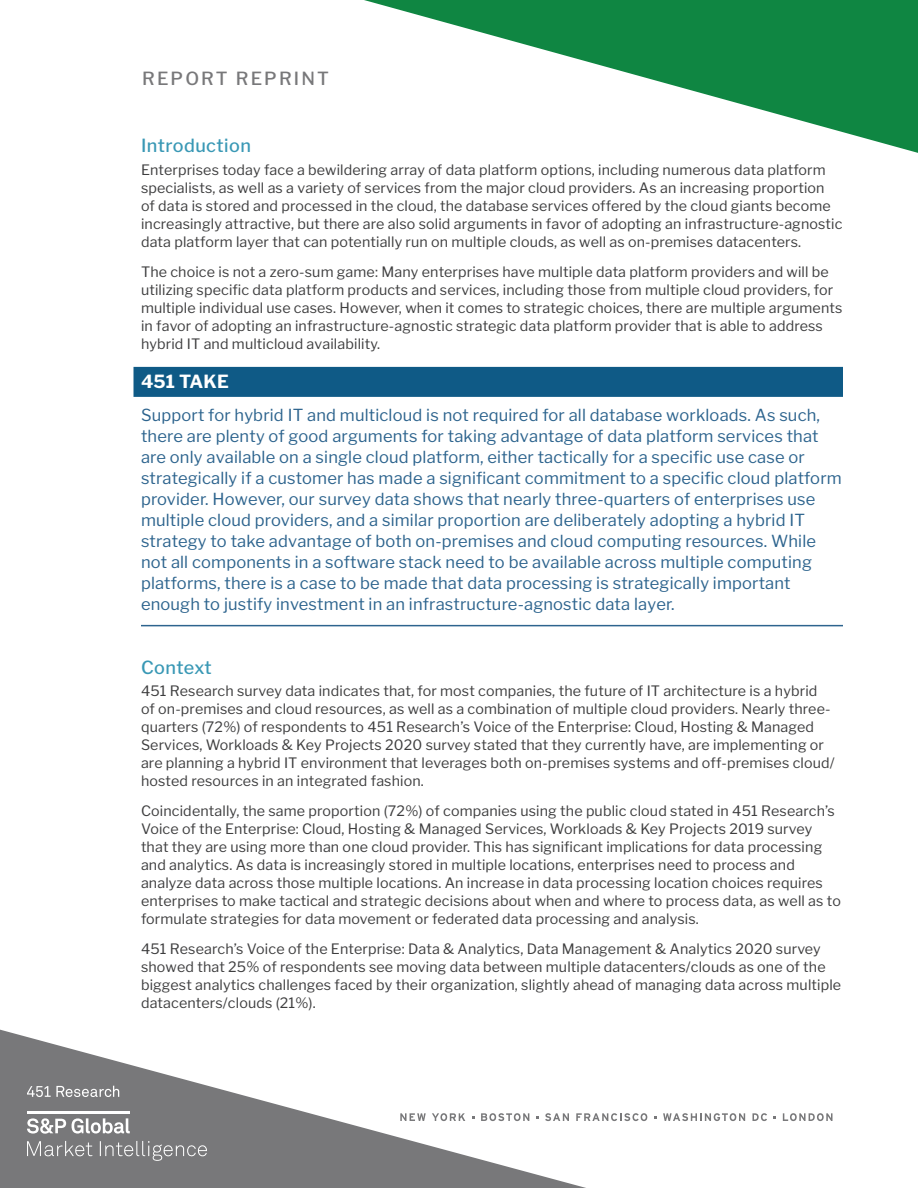
<style>
.page{position:relative;width:918px;height:1188px;background:#fff}
.page>*{position:absolute;margin:0;border:0;box-sizing:border-box;transform-origin:0 0}
.t1{font:500 18px "Libre Franklin";letter-spacing:.025em;color:#3998b5}
.t2{font:500 18px "Libre Franklin";letter-spacing:.12em;color:#78787a}
._451_Take_Header_new{font:700 18px "Libre Franklin";letter-spacing:.01em;color:#fff}
._451_Take_Body_new{font:16.5px/21px "Libre Franklin";letter-spacing:.01em;color:#2d648e}
.Body{font:14.25px/18px "Libre Franklin";letter-spacing:.01em;color:#3e3e3f}
</style>
<div class="page">
<svg style="left:0;top:1029px;width:636px;height:159px"></svg>
<svg style="left:364px;top:0;width:554px;height:153px"></svg>
<svg style="left:400px;top:1113px;width:26px;height:8px"></svg>
<svg style="left:432px;top:1113px;width:33px;height:8px"></svg>
<svg style="left:481px;top:1113px;width:48px;height:8px"></svg>
<svg style="left:545px;top:1113px;width:24px;height:8px"></svg>
<svg style="left:576px;top:1113px;width:71px;height:8px"></svg>
<svg style="left:663px;top:1113px;width:82px;height:8px"></svg>
<svg style="left:752px;top:1113px;width:15px;height:8px"></svg>
<svg style="left:783px;top:1113px;width:50px;height:8px"></svg>
<svg style="left:27px;top:1141px;width:180px;height:20px;background:#8b8b8d"></svg>
<svg style="left:27px;top:1118px;width:103px;height:16px"></svg>
<hr style="left:27px;top:1111px;width:103px;height:3px;background:#fff">
<svg style="left:27px;top:1086px;width:92px;height:11px"></svg>
<div style="left:134px;top:367px;width:709px;height:30px;background:#0f5a86"></div>
<hr style="left:141px;top:625px;width:702px;height:1px;background:#2d648e">
<p class="t2" style="left:142px;top:68px;width:188px">REPORT REPRINT</p>
<h1 class="t1" style="left:141px;top:135px;width:111px">Introduction</h1>
<p class="Body" style="left:141px;top:161px;width:703px">Enterprises today face a bewildering array of data platform options, including numerous data platform specialists, as well as a variety of services from the major cloud providers. As an increasing proportion<br>of data is stored and processed in the cloud, the database services offered by the cloud giants become increasingly attractive, but there are also solid arguments in favor of adopting an infrastructure-agnostic data platform layer that can potentially run on multiple clouds, as well as on-premises datacenters.</p>
<p class="Body" style="left:141px;top:263px;width:703px">The choice is not a zero-sum game: Many enterprises have multiple data platform providers and will be utilizing specific data platform products and services, including those from multiple cloud providers, for multiple individual use cases. However, when it comes to strategic choices, there are multiple arguments in favor of adopting an infrastructure-agnostic strategic data platform provider that is able to address hybrid IT and multicloud availability.</p>
<p class="_451_Take_Header_new" style="left:141px;top:371px;width:89px">451 TAKE</p>
<p class="_451_Take_Body_new" style="left:141px;top:404px;width:702px">Support for hybrid IT and multicloud is not required for all database workloads. As such, there are plenty of good arguments for taking advantage of data platform services that are only available on a single cloud platform, either tactically for a specific use case or strategically if a customer has made a significant commitment to a specific cloud platform provider. However, our survey data shows that nearly three-quarters of enterprises use multiple cloud providers, and a similar proportion are deliberately adopting a hybrid IT strategy to take advantage of both on-premises and cloud computing resources. While not all components in a software stack need to be available across multiple computing platforms, there is a case to be made that data processing is strategically important enough to justify investment in an infrastructure-agnostic data layer.</p>
<h1 class="t1" style="left:141px;top:656px;width:72px">Context</h1>
<p class="Body" style="left:141px;top:682px;width:695px">451 Research survey data indicates that, for most companies, the future of IT architecture is a hybrid of on-premises and cloud resources, as well as a combination of multiple cloud providers. Nearly three&shy;quarters (72%) of respondents to 451 Research’s Voice of the Enterprise: Cloud, Hosting &amp; Managed Services, Workloads &amp; Key Projects 2020 survey stated that they currently have, are implementing or are planning a hybrid IT environment that leverages both on-premises systems and off-premises cloud/ hosted resources in an integrated fashion.</p>
<p class="Body" style="left:141px;top:802px;width:701px">Coincidentally, the same proportion (72%) of companies using the public cloud stated in 451 Research’s Voice of the Enterprise: Cloud, Hosting &amp; Managed Services, Workloads &amp; Key Projects 2019 survey that they are using more than one cloud provider. This has significant implications for data processing and analytics. As data is increasingly stored in multiple locations, enterprises need to process and analyze data across those multiple locations. An increase in data processing location choices requires enterprises to make tactical and strategic decisions about when and where to process data, as well as to formulate strategies for data movement or federated data processing and analysis.</p>
<p class="Body" style="left:141px;top:940px;width:702px">451 Research’s Voice of the Enterprise: Data &amp; Analytics, Data Management &amp; Analytics 2020 survey showed that 25% of respondents see moving data between multiple datacenters/clouds as one of the biggest analytics challenges faced by their organization, slightly ahead of managing data across multiple datacenters/clouds (21%).</p>
</div>
